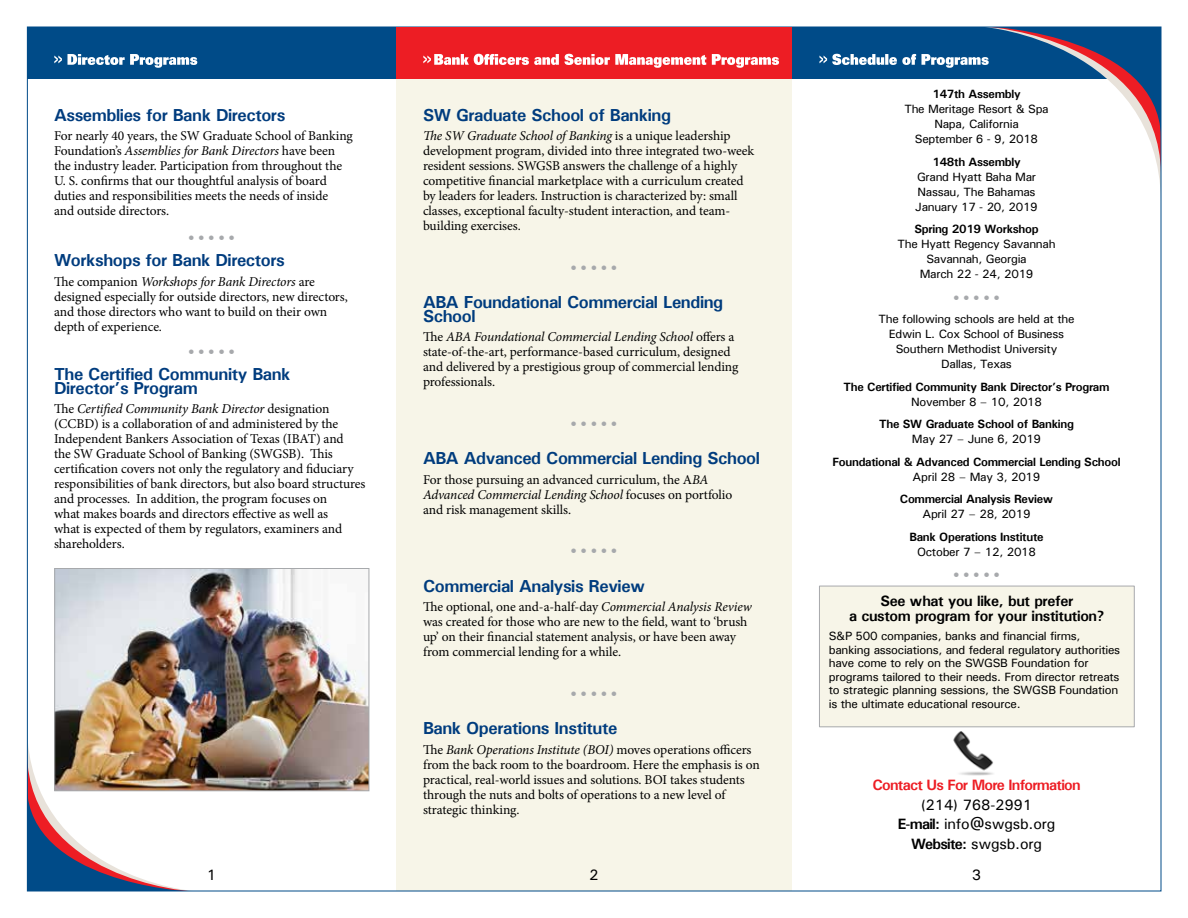
<style>
.page{position:relative;width:1188px;height:918px;background:#fff}
.page>*{position:absolute;margin:0;border:0;box-sizing:border-box;transform-origin:0 0}
.t1{font:700 17.4px/13.5px "Univers";letter-spacing:-.025em;color:#003c7e}
.t2{font:700 15px/15px "Univers";letter-spacing:-.025em;color:#000;text-align:center}
.t3{font:15px/19.5px "Univers";letter-spacing:-.015em;color:#000;text-align:center}
.t4{font:700 15px "Univers";letter-spacing:-.05em;color:#ed1d24}
.t5{font:13.5px/15px "Minion Pro";letter-spacing:-.005em;color:#000}
.t6{font:12px/15px "Univers";letter-spacing:-.025em;color:#000;text-align:center}
.t7{font:700 12px "Univers";letter-spacing:-.025em;color:#000}
.t8{font:9px "Univers";color:#a7a9ac}
.s1{font-style:italic}
.s2{font-weight:700}
</style>
<div class="page">
<div style="left:792px;top:27px;width:369px;height:51px;background:#004b88"></div>
<div style="left:396px;top:27px;width:396px;height:864px;background:#f7f5e8"></div>
<svg style="left:29px;top:753px;width:164px;height:136px"></svg>
<div style="left:27px;top:27px;width:369px;height:51px;background:#004b88"></div>
<div style="left:396px;top:27px;width:396px;height:51px;background:#ed1d24"></div>
<svg style="left:423px;top:54px;width:356px;height:14px"></svg>
<svg style="left:54px;top:54px;width:143px;height:14px"></svg>
<svg style="left:819px;top:27px;width:342px;height:174px"></svg>
<div style="left:819px;top:586px;width:315px;height:141px;background:#f7f5e8"></div>
<div style="left:819px;top:586px;width:316px;height:141px;border:1px solid #a7a9ac"></div>
<img style="left:953px;top:731px;width:40px;height:45px">
<img style="left:56px;top:570px;width:311px;height:219px">
<div style="left:54px;top:568px;width:315px;height:223px;border:1px solid #a7a9ac"></div>
<p class="t1" style="left:54px;top:108px;width:233px">Assemblies for Bank Directors</p>
<p class="t5" style="left:54px;top:129px;width:300px">For nearly 40 years, the SW Graduate School of Banking Foundation’s <span class="s1">Assemblies for Bank Directors</span> have been the industry leader. Participation from throughout the U. S. confirms that our thoughtful analysis of board duties and responsibilities meets the needs of inside<br>and outside directors.</p>
<p class="t8" style="left:188px;top:232px;width:48px">•••••</p>
<p class="t1" style="left:54px;top:254px;width:232px">Workshops for Bank Directors</p>
<p class="t5" style="left:54px;top:274px;width:295px">The companion <span class="s1">Workshops for Bank Directors</span> are designed especially for outside directors, new directors, and those directors who want to build on their own depth of experience.</p>
<p class="t8" style="left:188px;top:346px;width:48px">•••••</p>
<p class="t1" style="left:54px;top:368px;width:238px">The Certified Community Bank<br>Director’s Program</p>
<p class="t5" style="left:54px;top:402px;width:313px">The <span class="s1">Certified Community Bank Director</span> designation (CCBD) is a collaboration of and administered by the Independent Bankers Association of Texas (IBAT) and<br>the SW Graduate School of Banking (SWGSB). This certification covers not only the regulatory and fiduciary responsibilities of bank directors, but also board structures and processes. In addition, the program focuses on<br>what makes boards and directors effective as well as<br>what is expected of them by regulators, examiners and shareholders.</p>
<p class="t1" style="left:423px;top:108px;width:250px">SW Graduate School of Banking</p>
<p class="t5" style="left:423px;top:129px;width:333px"><span class="s1">The SW Graduate School of Banking</span> is a unique leadership development program, divided into three integrated two-week resident sessions. SWGSB answers the challenge of a highly competitive financial marketplace with a curriculum created by leaders for leaders. Instruction is characterized by: small classes, exceptional faculty-student interaction, and team&shy;building exercises.</p>
<p class="t8" style="left:571px;top:262px;width:48px">•••••</p>
<p class="t1" style="left:423px;top:296px;width:302px">ABA Foundational Commercial Lending<br>School</p>
<p class="t5" style="left:423px;top:330px;width:317px">The <span class="s1">ABA Foundational Commercial Lending School</span> offers a state-of-the-art, performance-based curriculum, designed and delivered by a prestigious group of commercial lending professionals.</p>
<p class="t8" style="left:571px;top:418px;width:48px">•••••</p>
<p class="t1" style="left:423px;top:452px;width:339px">ABA Advanced Commercial Lending School</p>
<p class="t5" style="left:423px;top:472px;width:311px">For those pursuing an advanced curriculum, the A<span class="s1">BA<br>Advanced Commercial Lending School</span> focuses on portfolio and risk management skills.</p>
<p class="t8" style="left:571px;top:546px;width:48px">•••••</p>
<p class="t1" style="left:423px;top:579px;width:224px">Commercial Analysis Review</p>
<p class="t5" style="left:423px;top:600px;width:330px">The optional, one and-a-half-day <span class="s1">Commercial Analysis Review </span>was created for those who are new to the field, want to ‘brush up’ on their financial statement analysis, or have been away from commercial lending for a while.</p>
<p class="t8" style="left:571px;top:688px;width:48px">•••••</p>
<p class="t1" style="left:423px;top:722px;width:196px">Bank Operations Institute</p>
<p class="t5" style="left:423px;top:742px;width:338px">The <span class="s1">Bank Operations Institute (BOI)</span> moves operations officers from the back room to the boardroom. Here the emphasis is on practical, real-world issues and solutions. BOI takes students through the nuts and bolts of operations to a new level of strategic thinking.</p>
<p class="t7" style="left:932px;top:87px;width:90px">147th Assembly</p>
<p class="t6" style="left:904px;top:101px;width:146px">The Meritage Resort &amp; Spa<br>Napa, California<br>September 6 - 9, 2018</p>
<p class="t7" style="left:932px;top:154px;width:90px">148th Assembly</p>
<p class="t6" style="left:915px;top:169px;width:124px;text-align:left">Grand Hyatt Baha Mar<br>Nassau, The Bahamas<br>January 17 - 20, 2019</p>
<p class="t7" style="left:914px;top:222px;width:126px">Spring 2019 Workshop</p>
<p class="t6" style="left:898px;top:236px;width:160px">The Hyatt Regency Savannah<br>Savannah, Georgia<br>March 22 - 24, 2019</p>
<p class="t8" style="left:953px;top:292px;width:48px">•••••</p>
<p class="t6" style="left:879px;top:311px;width:198px">The following schools are held at the<br>Edwin L. Cox School of Business<br>Southern Methodist University<br>Dallas, Texas</p>
<p class="t7" style="left:844px;top:379px;width:267px">The Certified Community Bank Director’s Program</p>
<p class="t6" style="left:911px;top:394px;width:132px">November 8 – 10, 2018</p>
<p class="t7" style="left:879px;top:417px;width:196px">The SW Graduate School of Banking</p>
<p class="t6" style="left:912px;top:431px;width:131px">May 27 – June 6, 2019</p>
<p class="t7" style="left:833px;top:454px;width:290px">Foundational &amp; Advanced Commercial Lending School</p>
<p class="t6" style="left:913px;top:469px;width:129px">April 28 – May 3, 2019</p>
<p class="t7" style="left:900px;top:492px;width:155px">Commercial Analysis Review</p>
<p class="t6" style="left:922px;top:506px;width:110px">April 27 – 28, 2019</p>
<p class="t7" style="left:910px;top:529px;width:136px">Bank Operations Institute</p>
<p class="t6" style="left:917px;top:544px;width:121px">October 7 – 12, 2018</p>
<p class="t8" style="left:953px;top:570px;width:48px">•••••</p>
<p class="t2" style="left:849px;top:593px;width:257px">See what you like, but prefer<br>a custom program for your institution?</p>
<p class="t6" style="left:829px;top:629px;width:293px;line-height:13.5px;text-align:left">S&amp;P 500 companies, banks and financial firms, banking associations, and federal regulatory authorities have come to rely on the SWGSB Foundation for programs tailored to their needs. From director retreats to strategic planning sessions, the SWGSB Foundation is the ultimate educational resource.</p>
<p class="t4" style="left:872px;top:776px;width:210px">Contact Us For More Information</p>
<p class="t3" style="left:898px;top:795px;width:159px">(214) 768-2991<br><span class="s2">E-mail:</span> info@swgsb.org<br><span class="s2">Website:</span> swgsb.org</p>
<p class="t3" style="left:207px;top:864px;width:11px">1</p>
<p class="t3" style="left:589px;top:864px;width:11px">2</p>
<p class="t3" style="left:972px;top:864px;width:11px">3</p>
</div>
